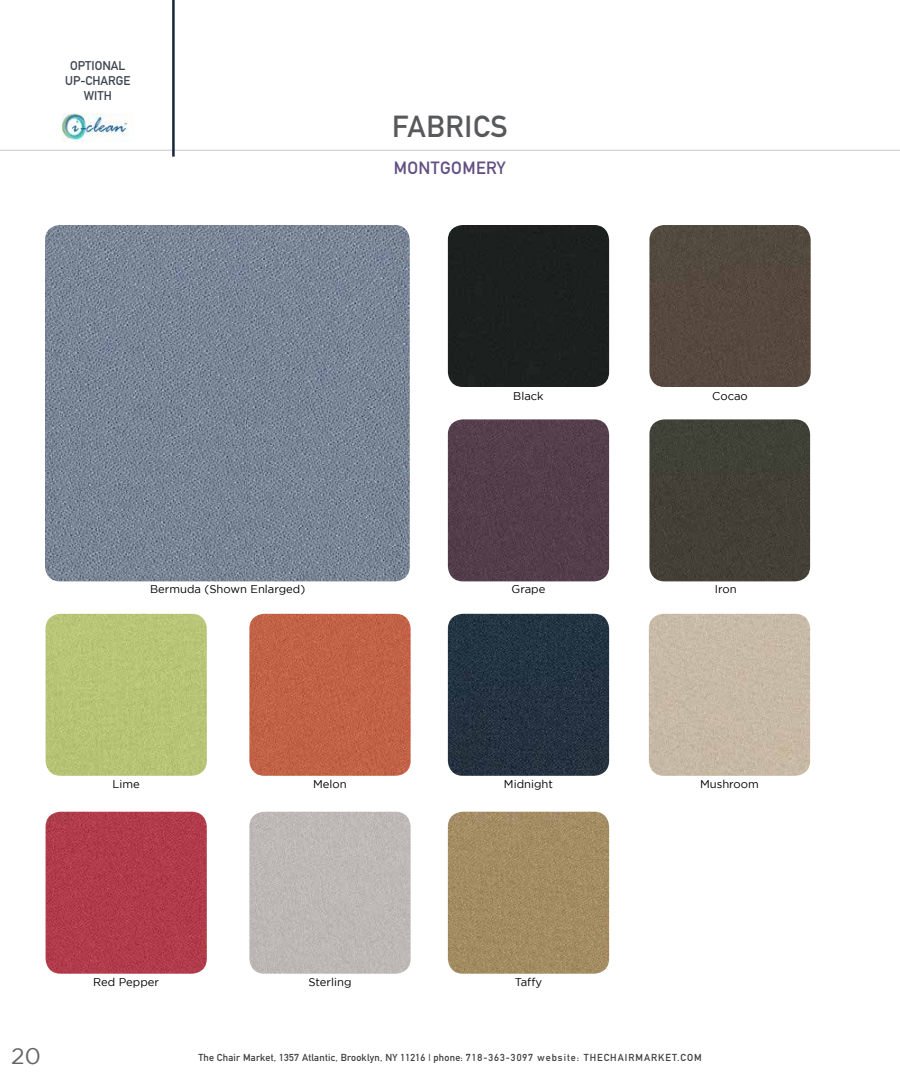
<style>
.page{position:relative;width:900px;height:1080px;background:#fff}
.page>*{position:absolute;margin:0;border:0;box-sizing:border-box;transform-origin:0 0}
.t1{font:700 30px "DIN Alternate";letter-spacing:.025em;color:#58595b}
.t2{font:22.5px "Gotham";color:#636466}
.t3{font:700 17.5px "DIN Alternate";letter-spacing:.025em;color:#635083}
.t4{font:700 12.5px/15px "DIN Alternate";color:#3f454f;text-align:center}
.t5{font:11.25px "Gotham";color:#000}
.t6{font:700 10px "DIN Alternate";letter-spacing:.025em;color:#414042}
</style>
<div class="page">
<hr style="left:0;top:150px;width:900px;height:1px;background:#d1d3d4">
<hr style="left:172px;top:0;width:3px;height:157px;background:#162837">
<img style="left:62px;top:113px;width:68px;height:28px">
<img style="left:45px;top:225px;width:365px;height:356px">
<div style="left:448px;top:225px;width:161px;height:162px;background:#1c201f"></div>
<img style="left:649px;top:225px;width:162px;height:162px">
<img style="left:46px;top:614px;width:161px;height:162px">
<img style="left:46px;top:812px;width:161px;height:162px">
<img style="left:448px;top:614px;width:161px;height:162px">
<img style="left:448px;top:812px;width:161px;height:162px">
<img style="left:448px;top:419px;width:161px;height:162px">
<img style="left:249px;top:614px;width:162px;height:162px">
<img style="left:249px;top:812px;width:162px;height:162px">
<img style="left:649px;top:614px;width:161px;height:162px">
<img style="left:649px;top:419px;width:161px;height:162px">
<p class="t4" style="left:65px;top:57px;width:67px">OPTIONAL<br>UP-CHARGE<br>WITH</p>
<h1 class="t1" style="left:392px;top:103px;width:117px">FABRICS</h1>
<h3 class="t3" style="left:394px;top:155px;width:113px">MONTGOMERY</h3>
<p class="t5" style="left:513px;top:389px;width:32px">Black</p>
<p class="t5" style="left:712px;top:389px;width:37px">Cocao</p>
<p class="t5" style="left:150px;top:583px;width:157px">Bermuda (Shown Enlarged)</p>
<p class="t5" style="left:715px;top:583px;width:23px">Iron</p>
<p class="t5" style="left:512px;top:583px;width:35px">Grape</p>
<p class="t5" style="left:113px;top:778px;width:29px">Lime</p>
<p class="t5" style="left:313px;top:778px;width:35px">Melon</p>
<p class="t5" style="left:504px;top:778px;width:51px">Midnight</p>
<p class="t5" style="left:700px;top:778px;width:60px">Mushroom</p>
<p class="t5" style="left:93px;top:976px;width:67px">Red Pepper</p>
<p class="t5" style="left:308px;top:975px;width:45px">Sterling</p>
<p class="t5" style="left:515px;top:976px;width:29px">Taffy</p>
<h2 class="t2" style="left:11px;top:1044px;width:31px">20</h2>
<p class="t6" style="left:198px;top:1050px;width:505px">The Chair Market, 1357 Atlantic, Brooklyn, NY 11216 | phone: 718-363-3097 website: THECHAIRMARKET.COM</p>
</div>
